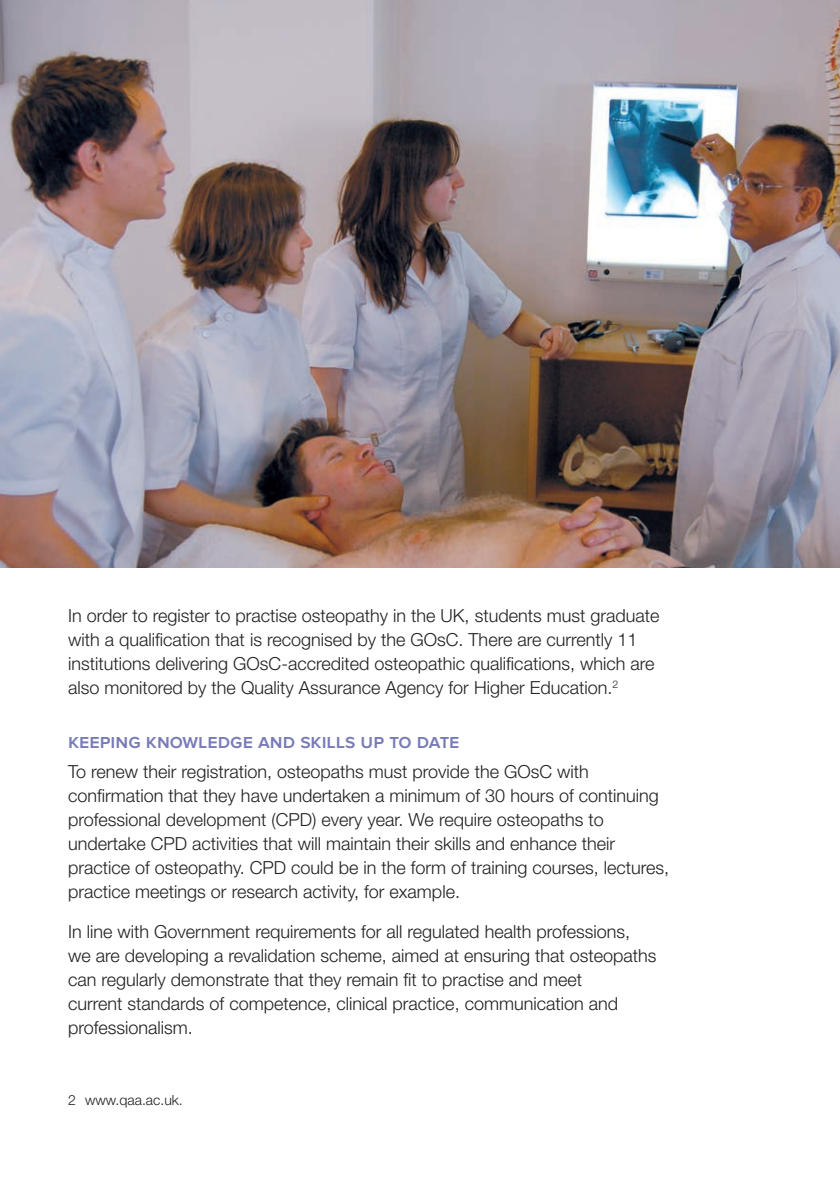
<style>
.page{position:relative;width:840px;height:1191px;background:#fff}
.page>*{position:absolute;margin:0;border:0;box-sizing:border-box;transform-origin:0 0}
._2_Cap_text_head{font:600 20px "Proxima Nova";color:#787bb6}
._1_Body{font:300 18px/24px "Helvetica Neue LT Std";color:#231f20}
._1_Body_first_para{font:300 18px/24px "Helvetica Neue LT Std";color:#231f20}
._4_Footnote{font:300 14px "Helvetica Neue LT Std";color:#231f20}
</style>
<div class="page">
<img style="left:0;top:0;width:839px;height:567px">
<p class="_1_Body" style="left:68px;top:603px;width:592px">In order to register to practise osteopathy in the UK, students must graduate with a qualification that is recognised by the GOsC. There are currently 11 institutions delivering GOsC-accredited osteopathic qualifications, which are also monitored by the Quality Assurance Agency for Higher Education.<sup>2</sup></p>
<p class="_2_Cap_text_head" style="left:68px;top:729px;width:393px">Keeping knowledge and skills up to date</p>
<p class="_1_Body_first_para" style="left:68px;top:759px;width:602px">To renew their registration, osteopaths must provide the GOsC with confirmation that they have undertaken a minimum of 30 hours of continuing professional development (CPD) every year. We require osteopaths to undertake CPD activities that will maintain their skills and enhance their practice of osteopathy. CPD could be in the form of training courses, lectures, practice meetings or research activity, for example.</p>
<p class="_1_Body" style="left:68px;top:919px;width:589px">In line with Government requirements for all regulated health professions, we are developing a revalidation scheme, aimed at ensuring that osteopaths can regularly demonstrate that they remain fit to practise and meet<br>current standards of competence, clinical practice, communication and professionalism.</p>
<p class="_4_Footnote" style="left:68px;top:1091px;width:116px">2 www.qaa.ac.uk.</p>
</div>
